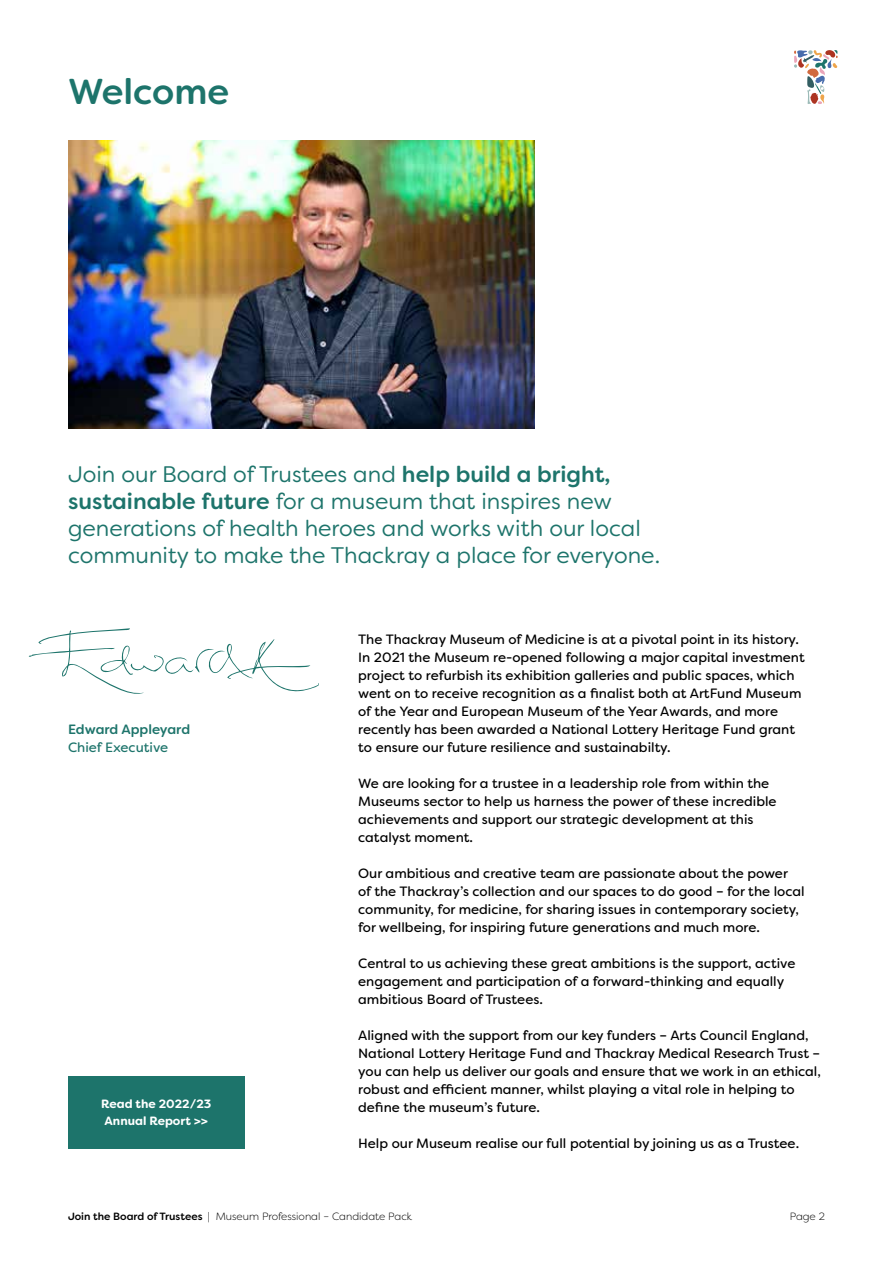
<style>
.page{position:relative;width:893px;height:1263px;background:#fff}
.page>*{position:absolute;margin:0;border:0;box-sizing:border-box;transform-origin:0 0}
.t1{font:500 36px "Filson Soft";color:#1d746b}
.t2{font:22.5px/27px "Filson Soft";color:#1d746b}
.t3{font:13.5px/18px "Filson Soft";color:#000}
.t4{font:500 13.5px "Filson Soft";color:#1d746b}
.t5{font:13.5px "Filson Soft";color:#1d746b}
.t6{font:700 12px/16.5px "Filson Soft";color:#fff}
.t7{font:300 10.5px "Filson Soft";color:#000}
.s1{font-weight:500}
</style>
<div class="page">
<img style="left:68px;top:140px;width:467px;height:288px">
<svg style="left:29px;top:628px;width:290px;height:66px"></svg>
<svg style="left:794px;top:50px;width:44px;height:54px"></svg>
<div style="left:68px;top:1076px;width:176px;height:72px;background:#1d746b"></div>
<h1 class="t1" style="left:68px;top:68px;width:163px">Welcome</h1>
<h2 class="t2" style="left:68px;top:461px;width:594px">Join our Board of Trustees and <span class="s1">help build a bright, sustainable future</span> for a museum that inspires new generations of health heroes and works with our local community to make the Thackray a place for everyone.</h2>
<p class="t4" style="left:68px;top:721px;width:124px">Edward Appleyard</p>
<p class="t5" style="left:68px;top:739px;width:102px">Chief Executive</p>
<p class="t6" style="left:101px;top:1096px;width:112px">Read the 2022/23<br>Annual Report &gt;&gt;</p>
<p class="t3" style="left:358px;top:630px;width:448px">The Thackray Museum of Medicine is at a pivotal point in its history.<br>In 2021 the Museum re-opened following a major capital investment project to refurbish its exhibition galleries and public spaces, which went on to receive recognition as a finalist both at ArtFund Museum of the Year and European Museum of the Year Awards, and more recently has been awarded a National Lottery Heritage Fund grant to ensure our future resilience and sustainabilty.</p>
<p class="t3" style="left:358px;top:774px;width:420px">We are looking for a trustee in a leadership role from within the Museums sector to help us harness the power of these incredible achievements and support our strategic development at this catalyst moment.</p>
<p class="t3" style="left:358px;top:864px;width:448px">Our ambitious and creative team are passionate about the power<br>of the Thackray’s collection and our spaces to do good – for the local community, for medicine, for sharing issues in contemporary society, for wellbeing, for inspiring future generations and much more.</p>
<p class="t3" style="left:358px;top:954px;width:439px">Central to us achieving these great ambitions is the support, active engagement and participation of a forward-thinking and equally ambitious Board of Trustees.</p>
<p class="t3" style="left:358px;top:1026px;width:464px">Aligned with the support from our key funders – Arts Council England, National Lottery Heritage Fund and Thackray Medical Research Trust – you can help us deliver our goals and ensure that we work in an ethical, robust and efficient manner, whilst playing a vital role in helping to define the museum’s future.</p>
<p class="t3" style="left:358px;top:1134px;width:442px">Help our Museum realise our full potential by joining us as a Trustee.</p>
<p class="t7" style="left:68px;top:1210px;width:346px"><span class="s1">Join the Board of Trustees</span> | Museum Professional – Candidate Pack</p>
<p class="t7" style="left:790px;top:1210px;width:37px">Page 2</p>
</div>
